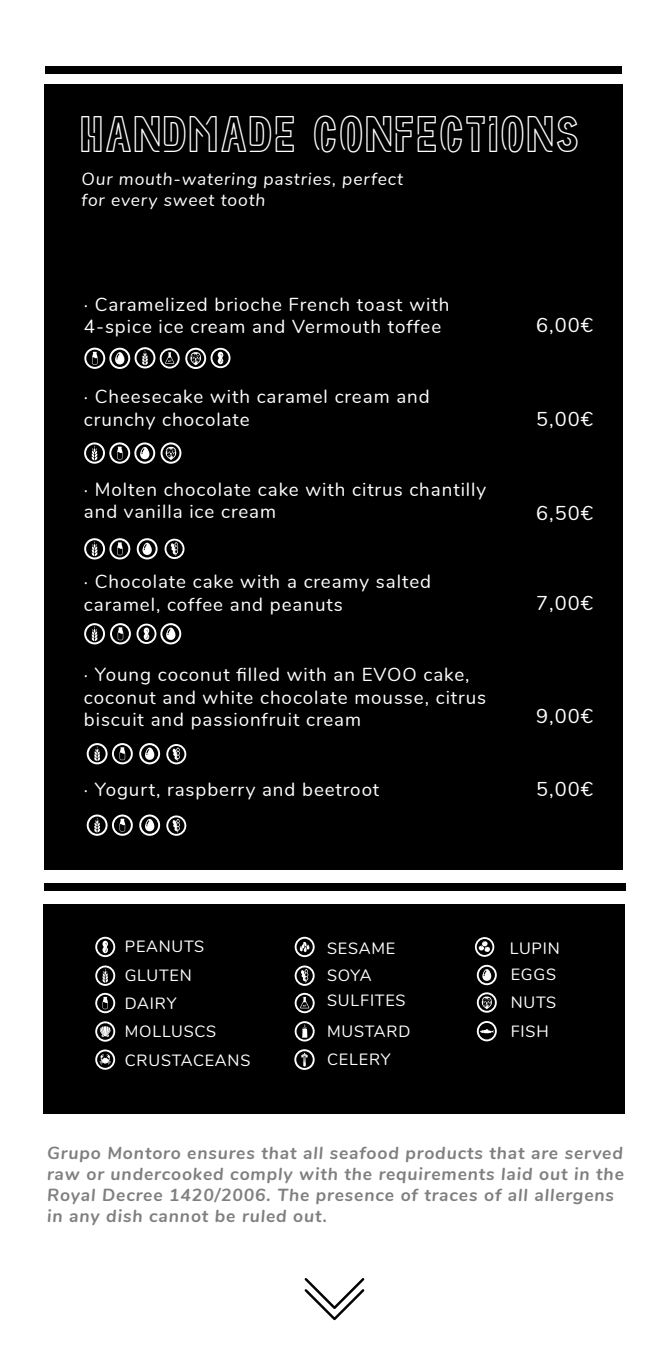
<style>
.page{position:relative;width:669px;height:1364px;background:#fff}
.page>*{position:absolute;margin:0;border:0;box-sizing:border-box;transform-origin:0 0}
.t1{font:45px "Neoneon";color:#fff}
.t2{font:20px "Nunito";letter-spacing:.05em;color:#fff}
.t3{font:18.75px/22.5px "Nunito";letter-spacing:.05em;color:#fff}
.t4{font:italic 700 17.5px/21px "Nunito";letter-spacing:.05em;color:#808080}
.t5{font:italic 17.5px/21px "Nunito";letter-spacing:.05em;color:#fff}
.t6{font:16.25px/28.5px "Nunito";letter-spacing:.05em;color:#fff}
</style>
<div class="page">
<div style="left:44px;top:84px;width:579px;height:786px;background:#000"></div>
<div style="left:45px;top:66px;width:576px;height:7px;background:#000"></div>
<div style="left:44px;top:883px;width:581px;height:7px;background:#000"></div>
<div style="left:44px;top:904px;width:581px;height:210px;background:#000"></div>
<svg style="left:95px;top:993px;width:20px;height:20px"></svg>
<svg style="left:295px;top:993px;width:20px;height:20px"></svg>
<svg style="left:95px;top:965px;width:20px;height:21px"></svg>
<svg style="left:295px;top:965px;width:20px;height:21px"></svg>
<svg style="left:95px;top:1021px;width:20px;height:20px"></svg>
<svg style="left:295px;top:1021px;width:20px;height:20px"></svg>
<svg style="left:477px;top:1021px;width:20px;height:20px"></svg>
<svg style="left:95px;top:936px;width:20px;height:21px"></svg>
<svg style="left:477px;top:965px;width:20px;height:20px"></svg>
<svg style="left:477px;top:992px;width:20px;height:20px"></svg>
<svg style="left:295px;top:936px;width:20px;height:21px"></svg>
<svg style="left:95px;top:1049px;width:20px;height:20px"></svg>
<svg style="left:294px;top:1049px;width:21px;height:21px"></svg>
<svg style="left:475px;top:937px;width:19px;height:20px"></svg>
<svg style="left:84px;top:442px;width:71px;height:22px"></svg>
<svg style="left:161px;top:442px;width:20px;height:22px"></svg>
<svg style="left:84px;top:623px;width:47px;height:21px"></svg>
<svg style="left:137px;top:623px;width:44px;height:21px"></svg>
<svg style="left:84px;top:538px;width:46px;height:21px"></svg>
<svg style="left:137px;top:538px;width:21px;height:21px"></svg>
<svg style="left:165px;top:539px;width:20px;height:20px"></svg>
<svg style="left:87px;top:743px;width:46px;height:21px"></svg>
<svg style="left:139px;top:743px;width:21px;height:21px"></svg>
<svg style="left:166px;top:744px;width:20px;height:20px"></svg>
<svg style="left:87px;top:814px;width:46px;height:22px"></svg>
<svg style="left:139px;top:814px;width:21px;height:22px"></svg>
<svg style="left:166px;top:815px;width:20px;height:21px"></svg>
<svg style="left:304px;top:1278px;width:61px;height:43px"></svg>
<svg style="left:84px;top:347px;width:146px;height:22px"></svg>
<h1 class="t1" style="left:82px;top:106px;width:502px">HANDMADE CONFECTIONS</h1>
<p class="t5" style="left:82px;top:167px;width:323px">Our mouth-watering pastries, perfect for every sweet tooth</p>
<p class="t3" style="left:84px;top:292px;width:367px">· Caramelized brioche French toast with<br>4-spice ice cream and Vermouth toffee</p>
<p class="t3" style="left:84px;top:384px;width:347px">· Cheesecake with caramel cream and crunchy chocolate</p>
<p class="t3" style="left:84px;top:477px;width:404px">· Molten chocolate cake with citrus chantilly and vanilla ice cream</p>
<p class="t3" style="left:84px;top:569px;width:349px">· Chocolate cake with a creamy salted caramel, coffee and peanuts</p>
<p class="t3" style="left:84px;top:662px;width:404px">· Young coconut filled with an EVOO cake, coconut and white chocolate mousse, citrus biscuit and passionfruit cream</p>
<p class="t3" style="left:84px;top:777px;width:297px">· Yogurt, raspberry and beetroot</p>
<p class="t2" style="left:536px;top:311px;width:58px">6,00€</p>
<p class="t2" style="left:536px;top:405px;width:58px">5,00€</p>
<p class="t2" style="left:536px;top:498px;width:58px">6,50€</p>
<p class="t2" style="left:536px;top:588px;width:58px">7,00€</p>
<p class="t2" style="left:536px;top:701px;width:58px">9,00€</p>
<p class="t2" style="left:536px;top:774px;width:58px">5,00€</p>
<p class="t6" style="left:125px;top:931px;width:81px">PEANUTS</p>
<p class="t6" style="left:327px;top:932px;width:70px">SESAME</p>
<p class="t6" style="left:510px;top:932px;width:52px">LUPIN</p>
<p class="t6" style="left:125px;top:960px;width:69px">GLUTEN</p>
<p class="t6" style="left:327px;top:960px;width:46px">SOYA</p>
<p class="t6" style="left:511px;top:959px;width:47px">EGGS</p>
<p class="t6" style="left:125px;top:988px;width:127px">DAIRY<br>MOLLUSCS<br>CRUSTACEANS</p>
<p class="t6" style="left:327px;top:984px;width:85px;line-height:30.8px">SULFITES<br>MUSTARD</p>
<p class="t6" style="left:327px;top:1044px;width:65px">CELERY</p>
<p class="t6" style="left:511px;top:987px;width:47px">NUTS</p>
<p class="t6" style="left:511px;top:1016px;width:39px">FISH</p>
<p class="t4" style="left:47px;top:1141px;width:578px">Grupo Montoro ensures that all seafood products that are served raw or undercooked comply with the requirements laid out in the Royal Decree 1420/2006. The presence of traces of all allergens in any dish cannot be ruled out.</p>
</div>
